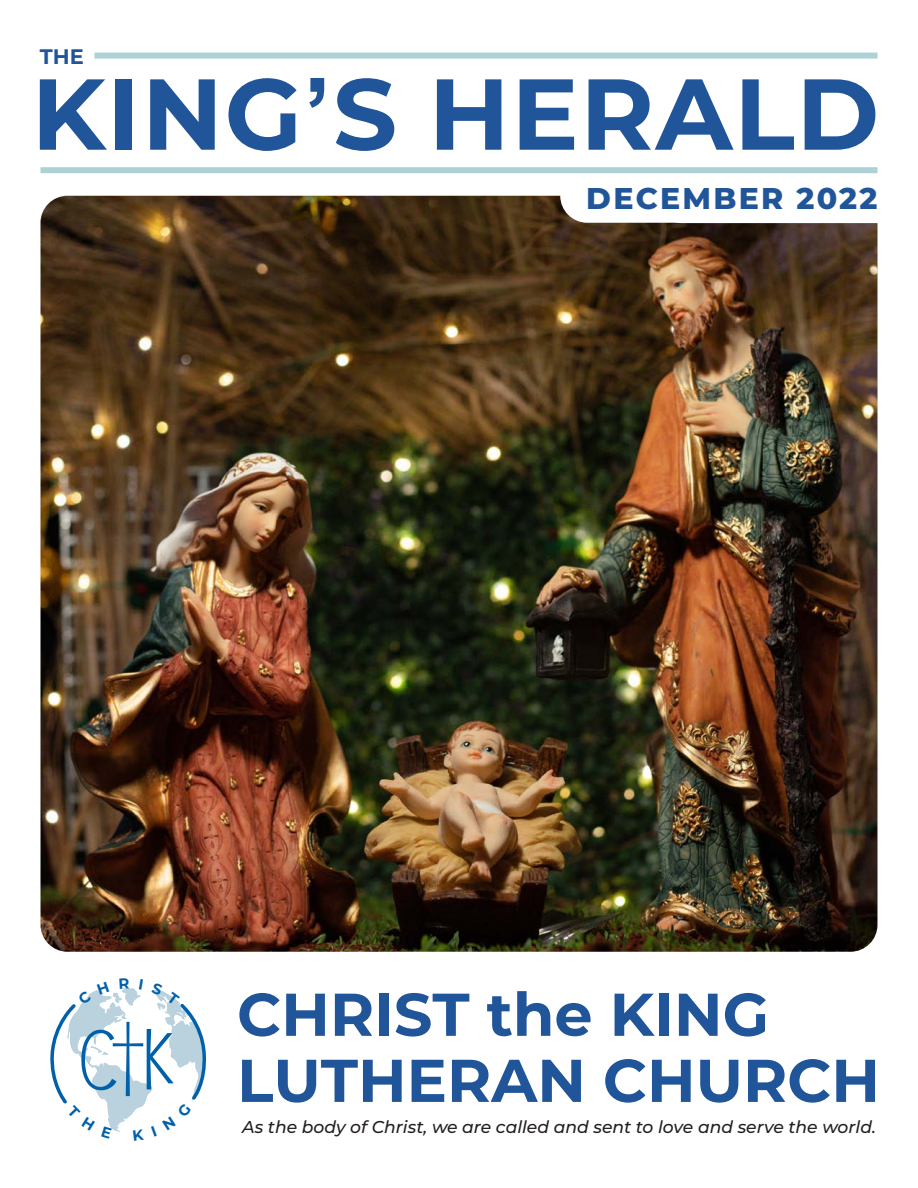
<style>
.page{position:relative;width:918px;height:1188px;background:#fff}
.page>*{position:absolute;margin:0;border:0;box-sizing:border-box;transform-origin:0 0}
.t1{font:700 100.5px "Montserrat";letter-spacing:.015em;color:#21559a}
.t2{font:700 60.3px/66.2px "Montserrat";color:#21559a}
.t3{font:800 30px "Montserrat";letter-spacing:.075em;color:#21559a}
.t4{font:700 21px "Montserrat";color:#21559a}
.t5{font:italic 500 17.1px "Montserrat";color:#231f20}
.s1{font-family:"Arial"}
</style>
<div class="page">
<img style="left:40px;top:196px;width:838px;height:756px">
<div style="left:94px;top:53px;width:784px;height:6px;background:#aed1d5"></div>
<div style="left:560px;top:169px;width:344px;height:54px;background:#fff;border-radius:27px"></div>
<div style="left:40px;top:167px;width:838px;height:6px;background:#aed1d5"></div>
<svg style="left:50px;top:988px;width:156px;height:144px"></svg>
<p class="t4" style="left:40px;top:42px;width:46px">THE</p>
<p class="t1" style="left:32px;top:42px;width:849px">KING<span class="s1">’</span>S HERALD</p>
<p class="t3" style="left:586px;top:176px;width:293px">DECEMBER 2022</p>
<p class="t2" style="left:237px;top:978px;width:644px">CHRIST the KING<br>LUTHERAN CHURCH</p>
<p class="t5" style="left:242px;top:1115px;width:635px">As the body of Christ, we are called and sent to love and serve the world.</p>
</div>
